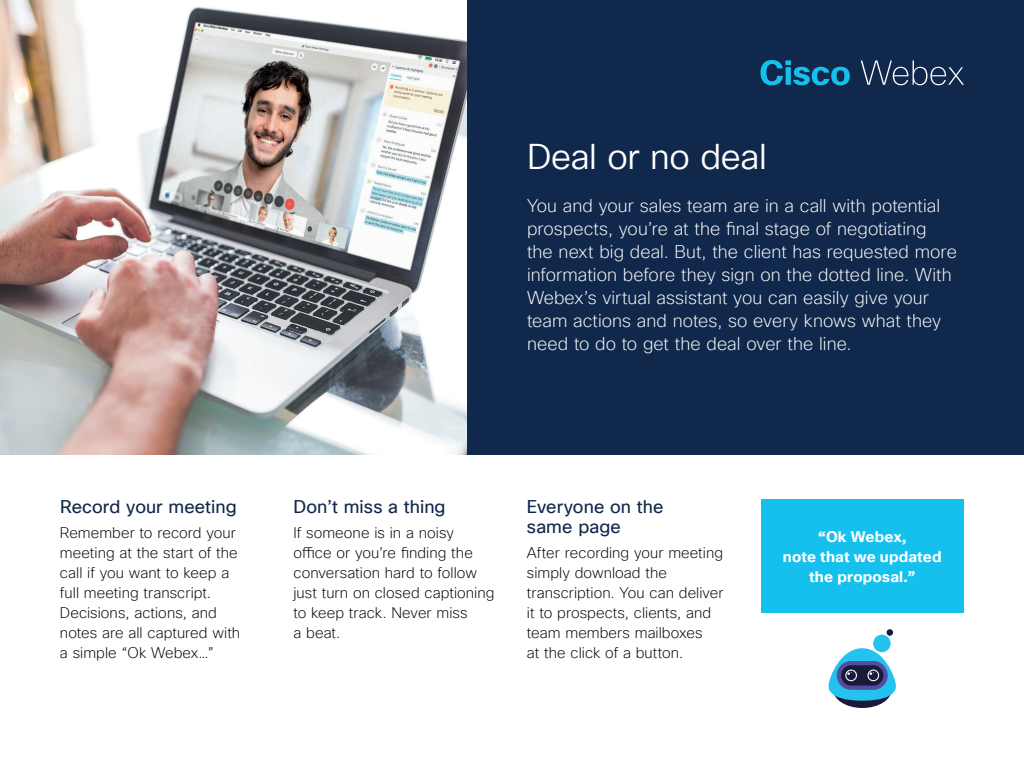
<style>
.page{position:relative;width:1024px;height:768px;background:#fff}
.page>*{position:absolute;margin:0;border:0;box-sizing:border-box;transform-origin:0 0}
.t1{font:35px "Cisco Sans TT Light";letter-spacing:-.01em;color:#fff}
.t2{font:200 18px/23px "Cisco Sans TT";letter-spacing:.005em;color:#fff}
.t3{font:18px/20px "Cisco Sans TT";letter-spacing:.005em;color:#10284b}
.t4{font:200 15px/20px "Cisco Sans TT";letter-spacing:.005em;color:#000001}
.t5{font:700 15px/20px "Cisco Sans TT";letter-spacing:.01em;color:#fff;text-align:center}
</style>
<div class="page">
<div style="left:0;top:0;width:1024px;height:455px;background:#10284b"></div>
<img style="left:0;top:0;width:467px;height:455px">
<svg style="left:760px;top:60px;width:90px;height:25px"></svg>
<svg style="left:861px;top:61px;width:103px;height:24px"></svg>
<div style="left:761px;top:500px;width:203px;height:113px;background:#15c0ed"></div>
<div style="left:833px;top:671px;width:59px;height:37px;background:#191939;border-radius:50%"></div>
<div style="left:873px;top:635px;width:18px;height:17px;background:#24c2ee;border-radius:50%"></div>
<div style="left:887px;top:629px;width:6px;height:7px;background:#191939;border-radius:50%"></div>
<svg style="left:828px;top:648px;width:68px;height:53px"></svg>
<h1 class="t1" style="left:527px;top:134px;width:241px">Deal or no deal</h1>
<p class="t2" style="left:527px;top:195px;width:431px">You and your sales team are in a call with potential prospects, you’re at the final stage of negotiating the next big deal. But, the client has requested more information before they sign on the dotted line. With Webex’s virtual assistant you can easily give your team actions and notes, so every knows what they need to do to get the deal over the line.</p>
<p class="t3" style="left:60px;top:497px;width:178px">Record your meeting</p>
<p class="t4" style="left:60px;top:523px;width:182px">Remember to record your meeting at the start of the call if you want to keep a full meeting transcript.<br>Decisions, actions, and notes are all captured with a simple “Ok Webex…”</p>
<p class="t3" style="left:293px;top:497px;width:154px">Don’t miss a thing</p>
<p class="t4" style="left:293px;top:523px;width:202px">If someone is in a noisy office or you’re finding the conversation hard to follow just turn on closed captioning to keep track. Never miss<br>a beat.</p>
<p class="t3" style="left:527px;top:497px;width:138px">Everyone on the same page</p>
<p class="t4" style="left:527px;top:543px;width:198px">After recording your meeting simply download the transcription. You can deliver it to prospects, clients, and team members mailboxes<br>at the click of a button.</p>
<p class="t5" style="left:783px;top:527px;width:160px">“Ok Webex,<br>note that we updated the proposal.”</p>
</div>
